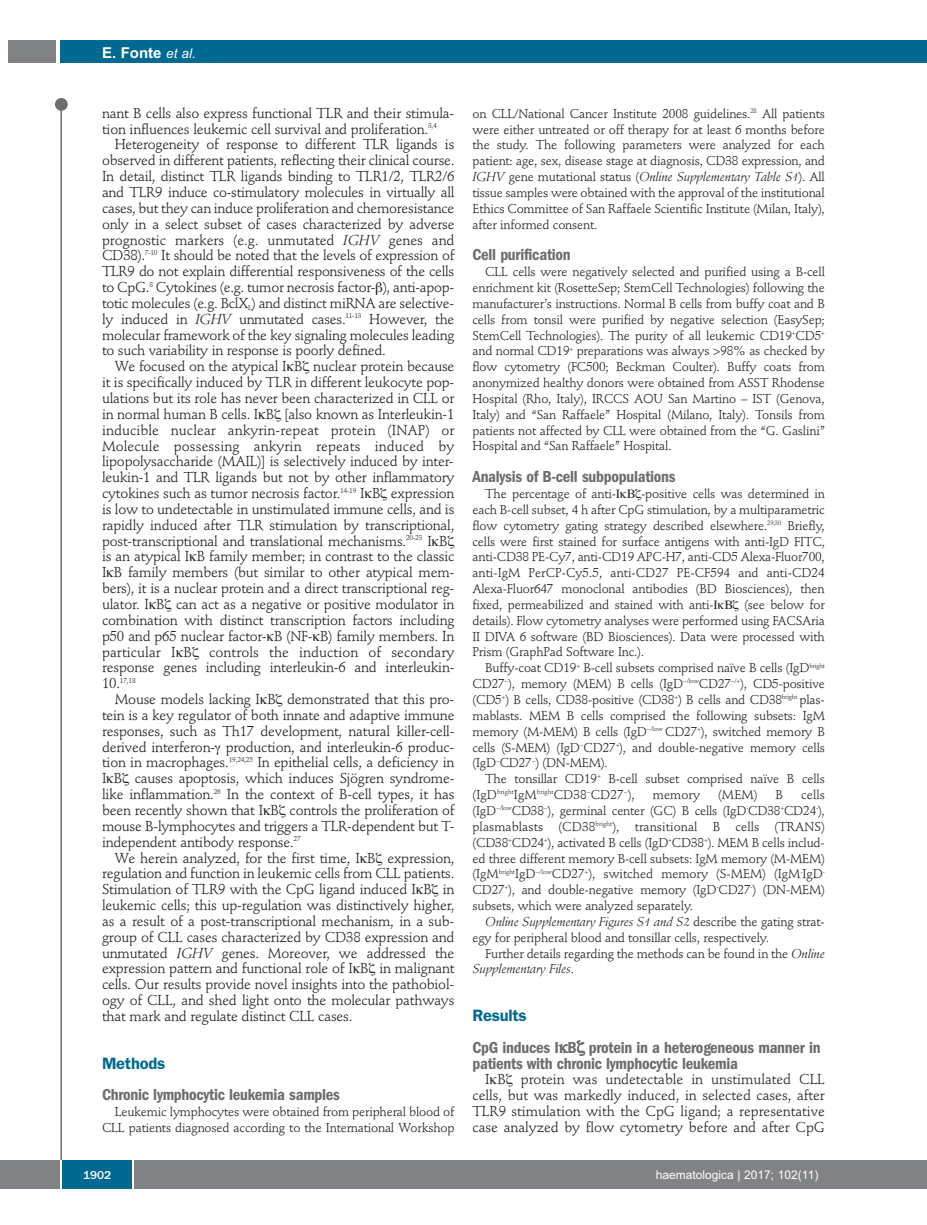
<style>
.page{position:relative;width:927px;height:1225px;background:#fff}
.page>*{position:absolute;margin:0;border:0;box-sizing:border-box;transform-origin:0 0}
.t1{font:600 condensed 16.5px/15.9px "Franklin Gothic";letter-spacing:-.015em;color:#6c6d70}
.t2{font:600 16.5px "Franklin Gothic";letter-spacing:-.015em;color:#006991}
.t3{font:700 15px "Arial";color:#fff}
.t4{font:14.25px/15.9px "Stempel Schneidler";letter-spacing:-.015em;color:#231f20;text-align:justify}
.t5{font:12.75px/15.9px "Stempel Schneidler";letter-spacing:-.015em;color:#231f20;text-align:justify}
.t6{font:12px "Arial";color:#fff}
.t7{font:500 12px "Franklin Gothic";color:#fff}
.t8{font:7.2px "Stempel Schneidler";color:#231f20}
.s1{font-weight:400;font-style:italic;font-size:13.5px}
.s2{font-style:italic}
.s3{font-size:14.25px}
</style>
<div class="page">
<div style="left:911px;top:40px;width:16px;height:22px;background:#006991"></div>
<div style="left:910px;top:1160px;width:17px;height:28px;background:#808285"></div>
<div style="left:55px;top:98px;width:13px;height:13px;background:#6c6d70;border-radius:50%"></div>
<hr style="left:60px;top:101px;width:2px;height:1061px;background:#6c6d70">
<div style="left:60px;top:40px;width:852px;height:22px;background:#006991"></div>
<div style="left:9px;top:40px;width:47px;height:22px;background:#808285"></div>
<div style="left:0;top:1160px;width:911px;height:28px;background:#808285"></div>
<div style="left:62px;top:1160px;width:71px;height:28px;background:#006991"></div>
<hr style="left:60px;top:1160px;width:2px;height:28px;background:#fff">
<svg style="left:133px;top:1160px;width:1px;height:28px"></svg>
<p class="t3" style="left:102px;top:44px;width:95px">E. Fonte <span class="s1">et al.</span></p>
<p class="t4" style="left:102px;top:106px;width:354px">nant B cells also express functional TLR and their stimula&shy;tion influences leukemic cell survival and proliferation.<sup>3,4</sup></p>
<p class="t4" style="left:102px;top:138px;width:354px;text-indent:13px">Heterogeneity of response to different TLR ligands is observed in different patients, reflecting their clinical course.<br>In detail, distinct TLR ligands binding to TLR1/2, TLR2/6 and TLR9 induce co-stimulatory molecules in virtually all cases, but they can induce proliferation and chemoresistance only in a select subset of cases characterized by adverse prognostic markers (e.g. unmutated <span class="s2">IGHV</span> genes and CD38).<sup>7-10</sup> It should be noted that the levels of expression of TLR9 do not explain differential responsiveness of the cells to CpG.<sup>8</sup> Cytokines (e.g. tumor necrosis factor- ), anti-apop&shy;totic molecules (e.g. BclX<sub>L</sub>) and distinct miRNA are selective&shy;ly induced in <span class="s2">IGHV</span> unmutated cases.<sup>11-13</sup> However, the molecular framework of the key signaling molecules leading to such variability in response is poorly defined.</p>
<p class="t4" style="left:102px;top:360px;width:354px;text-align:left;text-indent:13px">We focused on the atypical I B nuclear protein because it is specifically induced by TLR in different leukocyte pop&shy;ulations but its role has never been characterized in CLL or in normal human B cells. I B [also known as Interleukin-1 inducible nuclear ankyrin-repeat protein (INAP) or Molecule possessing ankyrin repeats induced by lipopolysaccharide (MAIL)] is selectively induced by inter&shy;leukin-1 and TLR ligands but not by other inflammatory cytokines such as tumor necrosis factor.<sup>14-19</sup> I B expression is low to undetectable in unstimulated immune cells, and is rapidly induced after TLR stimulation by transcriptional, post-transcriptional and translational mechanisms.<sup>20-23</sup> I B is an atypical I B family member; in contrast to the classic I B family members (but similar to other atypical mem&shy;bers), it is a nuclear protein and a direct transcriptional reg&shy;ulator. I B can act as a negative or positive modulator in combination with distinct transcription factors including p50 and p65 nuclear factor- B (NF- B) family members. In particular I B controls the induction of secondary response genes including interleukin-6 and interleukin-</p>
<p class="t8" style="left:102px;top:677px;width:35px"><span class="s3">10.</span>17,18</p>
<p class="t4" style="left:102px;top:692px;width:354px;text-indent:13px">Mouse models lacking I B demonstrated that this pro&shy;tein is a key regulator of both innate and adaptive immune responses, such as Th17 development, natural killer-cell&shy;derived interferon- production, and interleukin-6 produc&shy;tion in macrophages.<sup>19,24,25</sup> In epithelial cells, a deficiency in I B causes apoptosis, which induces Sjögren syndrome&shy;like inflammation.<sup>26</sup> In the context of B-cell types, it has been recently shown that I B controls the proliferation of mouse B-lymphocytes and triggers a TLR-dependent but T&shy;independent antibody response.<sup>27</sup></p>
<p class="t4" style="left:102px;top:851px;width:354px;text-indent:13px">We herein analyzed, for the first time, I B expression, regulation and function in leukemic cells from CLL patients.<br>Stimulation of TLR9 with the CpG ligand induced I B in leukemic cells; this up-regulation was distinctively higher, as a result of a post-transcriptional mechanism, in a sub&shy;group of CLL cases characterized by CD38 expression and unmutated <span class="s2">IGHV</span> genes. Moreover, we addressed the expression pattern and functional role of I B in malignant cells. Our results provide novel insights into the pathobiol&shy;ogy of CLL, and shed light onto the molecular pathways that mark and regulate distinct CLL cases.</p>
<p class="t2" style="left:102px;top:1057px;width:65px">Methods</p>
<p class="t1" style="left:102px;top:1088px;width:239px">Chronic lymphocytic leukemia samples</p>
<p class="t5" style="left:102px;top:1105px;width:354px;text-align:right">Leukemic lymphocytes were obtained from peripheral blood of<br>CLL patients diagnosed according to the International Workshop</p>
<p class="t5" style="left:472px;top:107px;width:354px">on CLL/National Cancer Institute 2008 guidelines.<sup>28</sup> All patients were either untreated or off therapy for at least 6 months before the study. The following parameters were analyzed for each patient: age, sex, disease stage at diagnosis, CD38 expression, and <span class="s2">IGHV</span> gene mutational status (<span class="s2">Online Supplementary Table S1</span>). All tissue samples were obtained with the approval of the institutional Ethics Committee of San Raffaele Scientific Institute (Milan, Italy), after informed consent.</p>
<p class="t1" style="left:472px;top:248px;width:100px">Cell purification</p>
<p class="t5" style="left:472px;top:265px;width:354px;text-indent:13px">CLL cells were negatively selected and purified using a B-cell enrichment kit (RosetteSep; StemCell Technologies) following the manufacturer’s instructions. Normal B cells from buffy coat and B cells from tonsil were purified by negative selection (EasySep; StemCell Technologies). The purity of all leukemic CD19<sup>+</sup>CD5<sup>+ </sup>and normal CD19<sup>+</sup> preparations was always &gt;98% as checked by flow cytometry (FC500; Beckman Coulter). Buffy coats from anonymized healthy donors were obtained from ASST Rhodense Hospital (Rho, Italy), IRCCS AOU San Martino – IST (Genova, Italy) and “San Raffaele” Hospital (Milano, Italy). Tonsils from patients not affected by CLL were obtained from the “G. Gaslini” Hospital and “San Raffaele” Hospital.</p>
<p class="t1" style="left:472px;top:470px;width:205px">Analysis of B-cell subpopulations</p>
<p class="t5" style="left:485px;top:487px;width:132px">The percentage of anti-</p>
<p class="t5" style="left:472px;top:487px;width:354px;text-indent:169px">-positive cells was determined in each B-cell subset, 4 h after CpG stimulation, by a multiparametric flow cytometry gating strategy described elsewhere.<sup>29,30</sup> Briefly, cells were first stained for surface antigens with anti-IgD FITC, anti-CD38 PE-Cy7, anti-CD19 APC-H7, anti-CD5 Alexa-Fluor700, anti-IgM PerCP-Cy5.5, anti-CD27 PE-CF594 and anti-CD24<br>Alexa-Fluor647 monoclonal antibodies (BD Biosciences), then fixed, permeabilized and stained with anti-</p>
<p class="t5" style="left:472px;top:598px;width:354px;text-indent:272px">(see below for details). Flow cytometry analyses were performed using FACSAria II DIVA 6 software (BD Biosciences). Data were processed with Prism (GraphPad Software Inc.).</p>
<p class="t5" style="left:472px;top:661px;width:354px;text-indent:13px">Buffy-coat CD19<sup>+</sup> B-cell subsets comprised naïve B cells (IgD<sup>bright </sup>CD27<sup>−</sup>), memory (MEM) B cells (IgD<sup>−/low</sup>CD27<sup>−/+</sup>), CD5-positive (CD5<sup>+</sup>) B cells, CD38-positive (CD38<sup>+</sup>) B cells and CD38<sup>bright</sup> plas&shy;mablasts. MEM B cells comprised the following subsets: IgM memory (M-MEM) B cells (IgD<sup>−/low</sup> CD27<sup>+</sup>), switched memory B cells (S-MEM) (IgD<sup>−</sup>CD27<sup>+</sup>), and double-negative memory cells (IgD<sup>−</sup>CD27<sup>−</sup>) (DN-MEM).</p>
<p class="t5" style="left:472px;top:772px;width:354px;text-indent:13px">The tonsillar CD19<sup>+</sup> B-cell subset comprised naïve B cells (IgD<sup>bright</sup>IgM<sup>bright</sup>CD38<sup>−</sup>CD27<sup>−</sup>),</p>
<p class="t5" style="left:472px;top:788px;width:354px;text-indent:329px">cells (IgD<sup>−/low</sup>CD38<sup>−</sup>), germinal center (GC) B cells (IgD<sup>-</sup>CD38<sup>+</sup>CD24<sup>-</sup>), plasmablasts (CD38<sup>bright</sup>), transitional B cells (TRANS) (CD38<sup>+</sup>CD24<sup>+</sup>), activated B cells (IgD<sup>+</sup>CD38<sup>+</sup>). MEM B cells includ&shy;ed three different memory B-cell subsets: IgM memory (M-MEM) (IgM<sup>bright</sup>IgD<sup>−/low</sup>CD27<sup>+</sup>), switched memory (S-MEM) (IgM<sup>-</sup>IgD<sup>-</sup>CD27<sup>+</sup>), and double-negative memory (IgD<sup>-</sup>CD27<sup>-</sup>) (DN-MEM) subsets, which were analyzed separately.</p>
<p class="t5" style="left:472px;top:915px;width:354px;text-indent:13px"><span class="s2">Online Supplementary Figures S1 and S2</span> describe the gating strat&shy;egy for peripheral blood and tonsillar cells, respectively.</p>
<p class="t5" style="left:472px;top:946px;width:354px;text-indent:13px">Further details regarding the methods can be found in the <span class="s2">Online<br>Supplementary Files</span>.</p>
<p class="t2" style="left:472px;top:1009px;width:56px">Results</p>
<p class="t1" style="left:472px;top:1040px;width:350px">CpG induces I B protein in a heterogeneous manner in patients with chronic lymphocytic leukemia</p>
<p class="t4" style="left:472px;top:1073px;width:354px;text-indent:13px">I B protein was undetectable in unstimulated CLL cells, but was markedly induced, in selected cases, after TLR9 stimulation with the CpG ligand; a representative case analyzed by flow cytometry before and after CpG</p>
<p class="t5" style="left:653px;top:788px;width:49px">memory</p>
<p class="t5" style="left:718px;top:788px;width:41px">(MEM)</p>
<p class="t5" style="left:776px;top:788px;width:9px">B</p>
<p class="t7" style="left:83px;top:1167px;width:30px">1902</p>
<p class="t6" style="left:656px;top:1167px;width:164px">haematologica | 2017; 102(11)</p>
</div>
